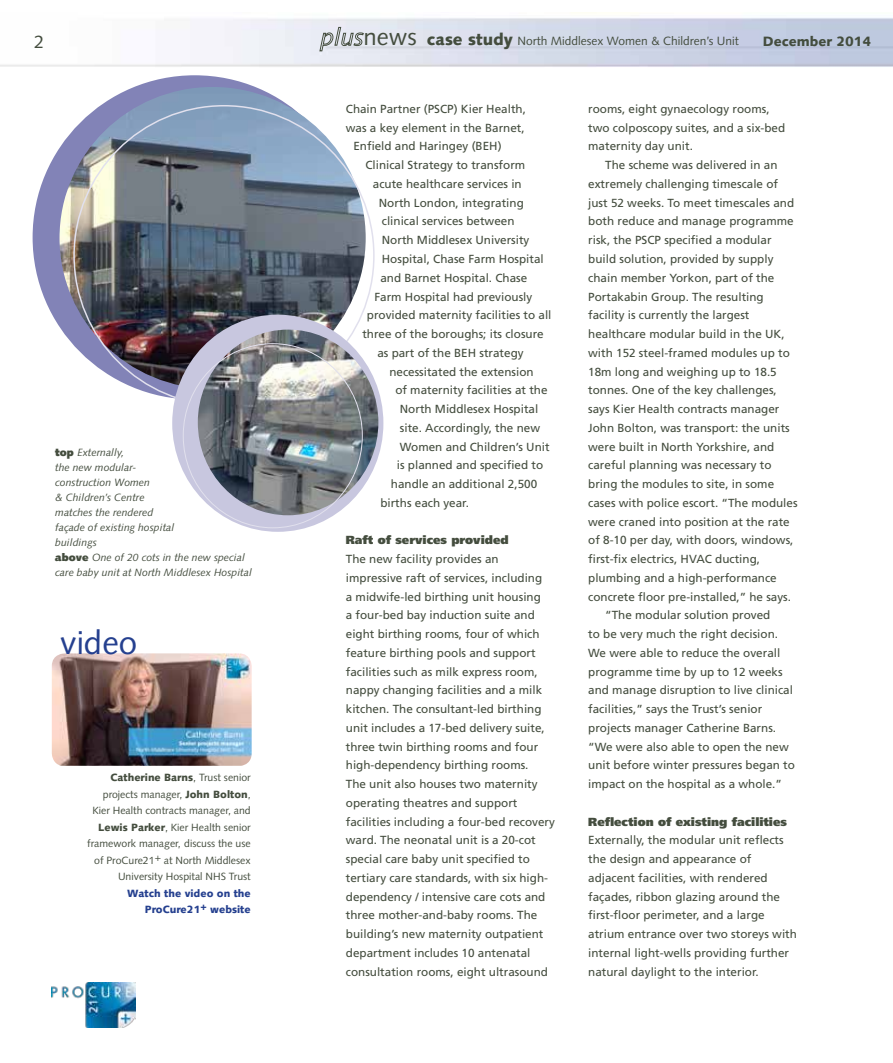
<style>
.page{position:relative;width:893px;height:1063px;background:#fff}
.page>*{position:absolute;margin:0;border:0;box-sizing:border-box;transform-origin:0 0}
.t1{font:33px "Syntax LT Std";color:#25408f}
.t2{font:18px "Syntax LT Std";color:#444d3e}
.t3{font:900 13.5px "Syntax LT Std";color:#444d3e}
.t4{font:12px "Syntax LT Std";color:#444d3e}
.t5{font:11.7px/18.8px "Frutiger LT Std";color:#444d3e}
.t6{font:900 11.7px "Frutiger LT Std";color:#444d3e}
.t7{font:10.5px/16.5px "Syntax LT Std";color:#444d3e;text-align:right}
.t8{font:italic 10.5px/15px "Syntax LT Std";color:#444d3e}
.t9{font:900 10.5px/16.5px "Syntax LT Std";color:#25408f;text-align:right}
.s1{font-size:24px}
.s2{font-weight:900;font-size:16.5px}
.s3{font-weight:900;font-style:normal}
.s4{font-weight:900}
</style>
<div class="page">
<img style="left:51px;top:983px;width:85px;height:45px">
<svg style="left:319px;top:27px;width:45px;height:24px"></svg>
<img style="left:52px;top:653px;width:200px;height:113px">
<div style="left:33px;top:75px;width:324px;height:324px;background:#8283b7;border-radius:50%"></div>
<img style="left:60px;top:87px;width:306px;height:302px">
<div style="left:172px;top:315px;width:211px;height:217px;background:#c8c7df;border-radius:50%"></div>
<img style="left:198px;top:330px;width:180px;height:185px">
<h2 class="t2" style="left:34px;top:31px;width:12px">2</h2>
<p class="t4" style="left:364px;top:34px;width:377px"><span class="s1">news</span> <span class="s2">case study</span> North Middlesex Women &amp; Children’s Unit</p>
<p class="t3" style="left:763px;top:34px;width:110px">December 2014</p>
<p class="t8" style="left:55px;top:445px;width:198px"><span class="s3">top</span> Externally,<br>the new modular-<br>construction Women<br>&amp; Children’s Centre<br>matches the rendered<br>façade of existing hospital<br>buildings<br><span class="s3">above</span> One of 20 cots in the new special care baby unit at North Middlesex Hospital</p>
<h1 class="t1" style="left:60px;top:623px;width:79px">video</h1>
<p class="t7" style="left:87px;top:770px;width:165px"><span class="s4">Catherine Barns</span>, Trust senior projects manager, <span class="s4">John Bolton</span>,<br>Kier Health contracts manager, and<br><span class="s4">Lewis Parker</span>, Kier Health senior framework manager, discuss the use of ProCure21+ at North Middlesex<br>University Hospital NHS Trust</p>
<p class="t9" style="left:127px;top:885px;width:125px">Watch the video on the<br>ProCure21+ website</p>
<p class="t5" style="left:346px;top:100px;width:182px">Chain Partner (PSCP) Kier Health,</p>
<p class="t5" style="left:346px;top:118px;width:180px">was a key element in the Barnet,</p>
<p class="t5" style="left:353px;top:137px;width:150px">Enfield and Haringey (BEH)</p>
<p class="t5" style="left:365px;top:156px;width:161px">Clinical Strategy to transform</p>
<p class="t5" style="left:373px;top:175px;width:150px">acute healthcare services in</p>
<p class="t5" style="left:379px;top:193px;width:146px">North London, integrating</p>
<p class="t5" style="left:382px;top:212px;width:134px">clinical services between</p>
<p class="t5" style="left:382px;top:231px;width:149px">North Middlesex University</p>
<p class="t5" style="left:382px;top:250px;width:163px">Hospital, Chase Farm Hospital</p>
<p class="t5" style="left:380px;top:268px;width:148px">and Barnet Hospital. Chase</p>
<p class="t5" style="left:374px;top:287px;width:159px">Farm Hospital had previously</p>
<p class="t5" style="left:367px;top:306px;width:186px">provided maternity facilities to all</p>
<p class="t5" style="left:362px;top:325px;width:183px">three of the boroughs; its closure</p>
<p class="t5" style="left:377px;top:343px;width:148px">as part of the BEH strategy</p>
<p class="t5" style="left:389px;top:362px;width:146px">necessitated the extension</p>
<p class="t5" style="left:395px;top:381px;width:154px">of maternity facilities at the</p>
<p class="t5" style="left:400px;top:400px;width:140px">North Middlesex Hospital</p>
<p class="t5" style="left:400px;top:418px;width:142px">site. Accordingly, the new</p>
<p class="t5" style="left:400px;top:437px;width:151px">Women and Children’s Unit</p>
<p class="t5" style="left:397px;top:456px;width:148px">is planned and specified to</p>
<p class="t5" style="left:391px;top:475px;width:148px">handle an additional 2,500</p>
<p class="t5" style="left:380px;top:493px;width:90px">births each year.</p>
<p class="t6" style="left:346px;top:533px;width:164px">Raft of services provided</p>
<p class="t5" style="left:346px;top:550px;width:211px">The new facility provides an impressive raft of services, including<br>a midwife-led birthing unit housing<br>a four-bed bay induction suite and eight birthing rooms, four of which feature birthing pools and support facilities such as milk express room, nappy changing facilities and a milk kitchen. The consultant-led birthing unit includes a 17-bed delivery suite, three twin birthing rooms and four high-dependency birthing rooms.<br>The unit also houses two maternity operating theatres and support facilities including a four-bed recovery ward. The neonatal unit is a 20-cot special care baby unit specified to tertiary care standards, with six high&shy;dependency / intensive care cots and three mother-and-baby rooms. The building’s new maternity outpatient department includes 10 antenatal consultation rooms, eight ultrasound</p>
<p class="t5" style="left:588px;top:100px;width:198px">rooms, eight gynaecology rooms, two colposcopy suites, and a six-bed maternity day unit.</p>
<p class="t5" style="left:605px;top:156px;width:174px">The scheme was delivered in an</p>
<p class="t5" style="left:588px;top:175px;width:191px">extremely challenging timescale of</p>
<p class="t5" style="left:588px;top:193px;width:207px">just 52 weeks. To meet timescales and</p>
<p class="t5" style="left:588px;top:212px;width:207px">both reduce and manage programme</p>
<p class="t5" style="left:588px;top:231px;width:185px">risk, the PSCP specified a modular</p>
<p class="t5" style="left:588px;top:250px;width:187px">build solution, provided by supply</p>
<p class="t5" style="left:588px;top:268px;width:188px">chain member Yorkon, part of the</p>
<p class="t5" style="left:588px;top:287px;width:177px">Portakabin Group. The resulting</p>
<p class="t5" style="left:588px;top:306px;width:163px">facility is currently the largest</p>
<p class="t5" style="left:588px;top:325px;width:198px">healthcare modular build in the UK,</p>
<p class="t5" style="left:588px;top:343px;width:203px">with 152 steel-framed modules up to</p>
<p class="t5" style="left:588px;top:362px;width:190px">18m long and weighing up to 18.5</p>
<p class="t5" style="left:588px;top:381px;width:190px">tonnes. One of the key challenges,</p>
<p class="t5" style="left:588px;top:400px;width:193px">says Kier Health contracts manager</p>
<p class="t5" style="left:588px;top:418px;width:203px">John Bolton, was transport: the units</p>
<p class="t5" style="left:588px;top:437px;width:188px">were built in North Yorkshire, and</p>
<p class="t5" style="left:588px;top:456px;width:185px">careful planning was necessary to</p>
<p class="t5" style="left:588px;top:475px;width:187px">bring the modules to site, in some</p>
<p class="t5" style="left:588px;top:493px;width:211px">cases with police escort. “The modules</p>
<p class="t5" style="left:588px;top:512px;width:203px">were craned into position at the rate</p>
<p class="t5" style="left:588px;top:531px;width:207px">of 8-10 per day, with doors, windows,</p>
<p class="t5" style="left:588px;top:550px;width:173px">first-fix electrics, HVAC ducting,</p>
<p class="t5" style="left:588px;top:568px;width:190px">plumbing and a high-performance</p>
<p class="t5" style="left:588px;top:587px;width:204px">concrete floor pre-installed,” he says.</p>
<p class="t5" style="left:605px;top:606px;width:167px">“The modular solution proved</p>
<p class="t5" style="left:588px;top:625px;width:191px">to be very much the right decision.</p>
<p class="t5" style="left:588px;top:643px;width:194px">We were able to reduce the overall</p>
<p class="t5" style="left:588px;top:662px;width:196px">programme time by up to 12 weeks</p>
<p class="t5" style="left:588px;top:681px;width:206px">and manage disruption to live clinical</p>
<p class="t5" style="left:588px;top:700px;width:176px">facilities,” says the Trust’s senior</p>
<p class="t5" style="left:588px;top:718px;width:189px">projects manager Catherine Barns.</p>
<p class="t5" style="left:588px;top:737px;width:202px">“We were also able to open the new</p>
<p class="t5" style="left:588px;top:756px;width:208px">unit before winter pressures began to</p>
<p class="t5" style="left:588px;top:775px;width:195px">impact on the hospital as a whole.”</p>
<p class="t6" style="left:588px;top:814px;width:200px">Reflection of existing facilities</p>
<p class="t5" style="left:588px;top:831px;width:210px">Externally, the modular unit reflects the design and appearance of adjacent facilities, with rendered façades, ribbon glazing around the first-floor perimeter, and a large atrium entrance over two storeys with internal light-wells providing further natural daylight to the interior.</p>
</div>
